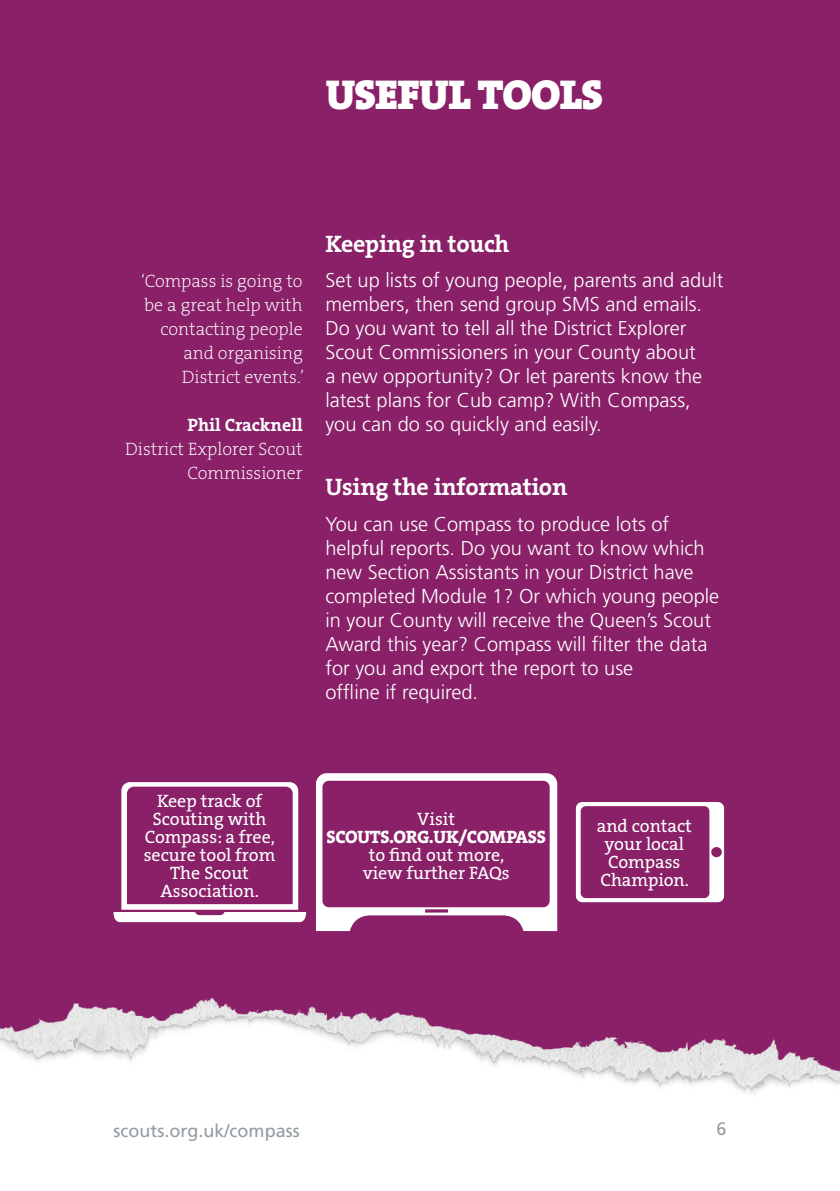
<style>
.page{position:relative;width:840px;height:1191px;background:#fff}
.page>*{position:absolute;margin:0;border:0;box-sizing:border-box;transform-origin:0 0}
.t1{font:42px "The Serif HP9 Blk";letter-spacing:-.015em;color:#fff}
.t2{font:24px "The Serif HP7 Bld";letter-spacing:-.01em;color:#fff}
.t3{font:300 20px/24px "Frutiger";color:#fff}
.t4{font:18px/18px "The Serif HP5 Plain";color:#fff;text-align:center}
.t5{font:18px/24px "The Serif HP2 Ex Lig";color:#fff;text-align:right}
.t6{font:18px "Frutiger";color:#959ca1}
.t7{font:18px "The Serif HP8 Ex Bld";letter-spacing:-.015em;color:#fff}
.t8{font:18px "The Serif HP7 Bld";color:#fff}
</style>
<div class="page">
<div style="left:0;top:0;width:839px;height:1108px;background:#892068"></div>
<svg style="left:316px;top:773px;width:241px;height:158px"></svg>
<svg style="left:113px;top:782px;width:193px;height:140px"></svg>
<svg style="left:575px;top:802px;width:148px;height:100px"></svg>
<img style="left:0;top:998px;width:839px;height:110px">
<h1 class="t1" style="left:325px;top:66px;width:278px">USEFUL TOOLS</h1>
<p class="t5" style="left:141px;top:269px;width:164px">‘Compass is going to be a great help with contacting people and organising<br>District events.’</p>
<p class="t8" style="left:187px;top:413px;width:117px">Phil Cracknell</p>
<p class="t5" style="left:125px;top:437px;width:179px">District Explorer Scout<br>Commissioner</p>
<p class="t2" style="left:325px;top:228px;width:185px">Keeping in touch</p>
<p class="t3" style="left:325px;top:268px;width:399px">Set up lists of young people, parents and adult members, then send group SMS and emails.<br>Do you want to tell all the District Explorer Scout Commissioners in your County about<br>a new opportunity? Or let parents know the latest plans for Cub camp? With Compass, you can do so quickly and easily.</p>
<p class="t2" style="left:325px;top:471px;width:243px">Using the information</p>
<p class="t3" style="left:325px;top:511px;width:395px">You can use Compass to produce lots of helpful reports. Do you want to know which new Section Assistants in your District have completed Module 1? Or which young people in your County will receive the Queen’s Scout Award this year? Compass will filter the data for you and export the report to use<br>offline if required.</p>
<p class="t4" style="left:144px;top:791px;width:133px">Keep track of<br>Scouting with<br>Compass: a free, secure tool from<br>The Scout<br>Association.</p>
<p class="t4" style="left:417px;top:809px;width:39px">Visit</p>
<p class="t7" style="left:326px;top:824px;width:221px">SCOUTS.ORG.UK/COMPASS</p>
<p class="t4" style="left:362px;top:845px;width:148px">to find out more, view further FAQs</p>
<p class="t4" style="left:596px;top:816px;width:97px">and contact your local<br>Compass<br>Champion.</p>
<p class="t6" style="left:113px;top:1119px;width:188px">scouts.org.uk/compass</p>
<p class="t6" style="left:716px;top:1118px;width:12px">6</p>
</div>
